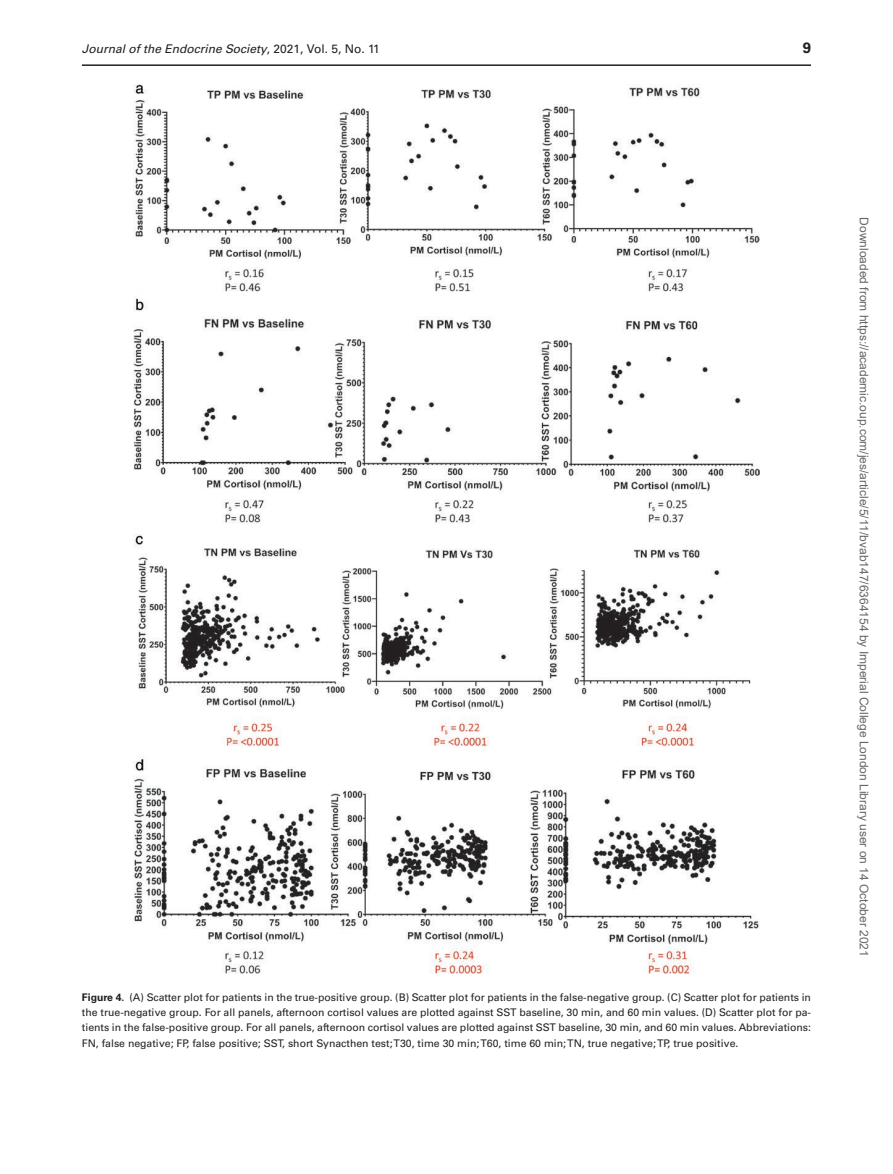
<style>
.page{position:relative;width:893px;height:1174px;background:#fff}
.page>*{position:absolute;margin:0;border:0;box-sizing:border-box;transform-origin:0 0}
.t1{font:700 15px "Univers LT Std";color:#231f20}
.t2{font:12px "Arial";color:#666}
.t3{font:italic 12px "Univers LT Std";color:#231f20}
.t4{font:10.5px/15.3px "Univers LT Std";color:#231f20;text-align:justify}
.s1{font-style:normal}
.s2{font-weight:700}
</style>
<div class="page">
<hr style="left:82px;top:64px;width:729px;height:2px;background:#231f20">
<img style="left:133px;top:84px;width:627px;height:889px">
<p class="t3" style="left:82px;top:42px;width:299px">Journal of the Endocrine Society<span class="s1">, 2021, Vol. 5, No. 11</span></p>
<h1 class="t1" style="left:803px;top:39px;width:10px">9</h1>
<p class="t4" style="left:82px;top:989px;width:731px"><span class="s2">Figure 4.</span> (A) Scatter plot for patients in the true-positive group. (B) Scatter plot for patients in the false-negative group. (C) Scatter plot for patients in the true-negative group. For all panels, afternoon cortisol values are plotted against SST baseline, 30 min, and 60 min values. (D) Scatter plot for pa&shy;tients in the false-positive group. For all panels, afternoon cortisol values are plotted against SST baseline, 30 min, and 60 min values. Abbreviations:<br>FN, false negative; FP, false positive; SST, short Synacthen test; T30, time 30 min; T60, time 60 min; TN, true negative; TP, true positive.</p>
<p class="t2" style="left:868px;top:217px;width:741px;rotate:90deg">Downloaded from https://academic.oup.com/jes/article/5/11/bvab147/6364154 by Imperial College London Library user on 14 October 2021</p>
</div>
